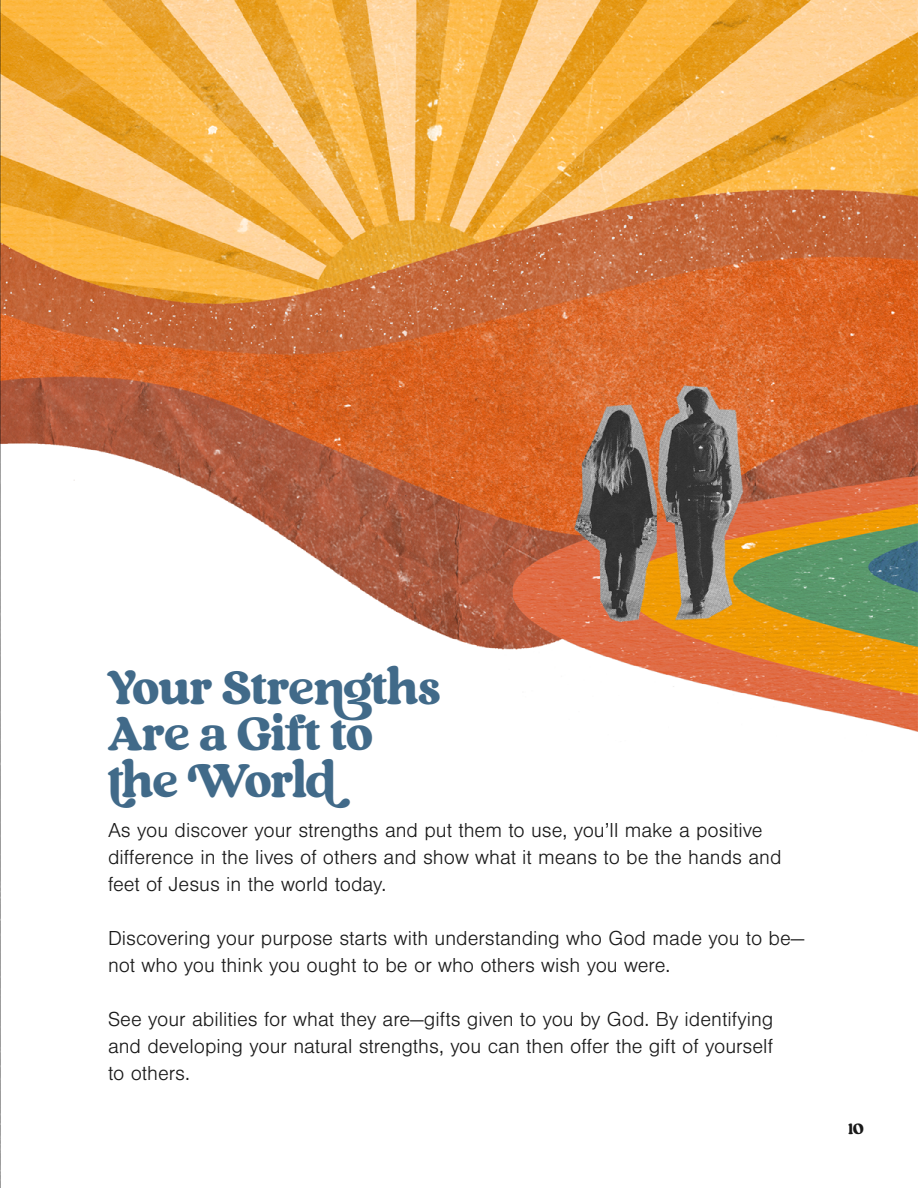
<style>
.page{position:relative;width:918px;height:1188px;background:#fff}
.page>*{position:absolute;margin:0;border:0;box-sizing:border-box;transform-origin:0 0}
.t1{font:46.8px/46.5px "Regards";letter-spacing:.01em;color:#416a89}
.t2{font:300 21px/27px "Nimbus San";color:#191919}
.t3{font:15px "Regards";color:#191919}
</style>
<div class="page">
<img style="left:0;top:0;width:918px;height:1188px">
<h1 class="t1" style="left:108px;top:667px;width:334px">Your Strengths<br>Are a Gift to the World</h1>
<p class="t2" style="left:108px;top:817px;width:675px">As you discover your strengths and put them to use, you’ll make a positive difference in the lives of others and show what it means to be the hands and feet of Jesus in the world today.</p>
<p class="t2" style="left:108px;top:925px;width:698px">Discovering your purpose starts with understanding who God made you to be— not who you think you ought to be or who others wish you were.</p>
<p class="t2" style="left:108px;top:1006px;width:667px;text-align:justify">See your abilities for what they are—gifts given to you by God. By identifying and developing your natural strengths, you can then offer the gift of yourself to others.</p>
<p class="t3" style="left:848px;top:1118px;width:17px">10</p>
</div>
